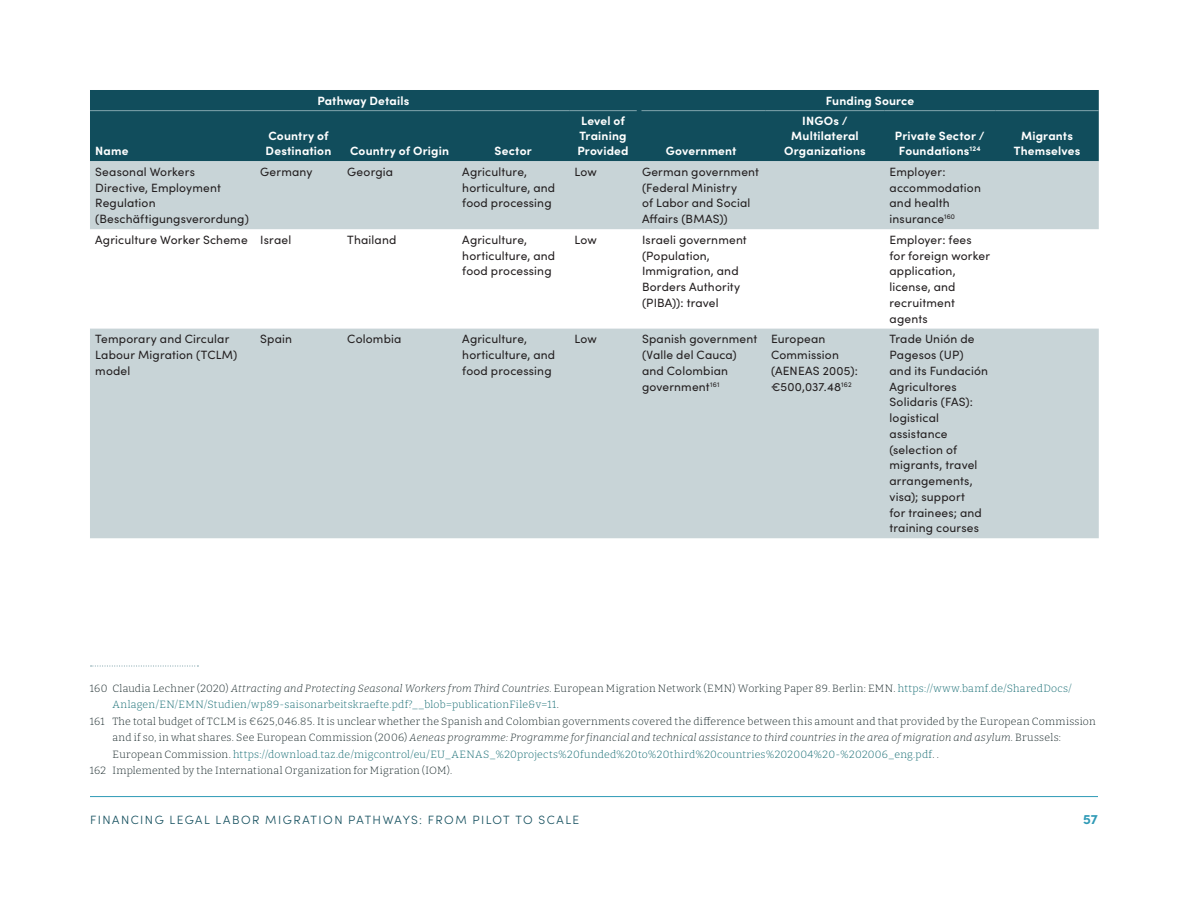
<style>
.page{position:relative;width:1188px;height:918px;background:#fff}
.page>*{position:absolute;margin:0;border:0;box-sizing:border-box;transform-origin:0 0}
.t1{font:700 13.5px "Sofia Pro";color:#2f9ab6}
._02_Table_text{font:12px/15.8px "Sofia Pro";letter-spacing:.015em;color:#231f20}
._02_Table_column_hea{font:700 12px/15px "Sofia Pro";letter-spacing:.015em;color:#fff;text-align:center}
.t2{font:300 12px "Sofia Pro";letter-spacing:.12em;color:#114d5c}
._01_Footnote_text_3d{font:300 10.5px/16.5px "Bitter";letter-spacing:.02em;color:#162628}
._01_Footnote_text_3d-2{font:300 10.5px/16.5px "Bitter";letter-spacing:.025em;color:#0f686f}
.s1{color:#162628}
.s2{font-style:italic;color:#162628}
.s3{font-style:italic}
.s4{color:#0f686f}
</style>
<div class="page">
<hr style="left:90px;top:796px;width:1008px;height:1px;background:#2f9ab6">
<div style="left:90px;top:90px;width:1009px;height:71px;background:#114d5c"></div>
<svg style="left:90px;top:161px;width:1009px;height:377px;fill:#c8d4d7"></svg>
<hr style="left:90px;top:110px;width:165px;height:1px;background:#82a5ad">
<hr style="left:255px;top:110px;width:87px;height:1px;background:#82a5ad">
<hr style="left:342px;top:110px;width:115px;height:1px;background:#82a5ad">
<hr style="left:457px;top:110px;width:112px;height:1px;background:#82a5ad">
<hr style="left:569px;top:110px;width:68px;height:1px;background:#82a5ad">
<hr style="left:641px;top:110px;width:125px;height:1px;background:#82a5ad">
<hr style="left:766px;top:110px;width:118px;height:1px;background:#82a5ad">
<hr style="left:884px;top:110px;width:111px;height:1px;background:#82a5ad">
<hr style="left:995px;top:110px;width:104px;height:1px;background:#82a5ad">
<svg style="left:91px;top:665px;width:107px;height:2px"></svg>
<p class="_02_Table_column_hea" style="left:95px;top:143px;width:35px">Name</p>
<p class="_02_Table_column_hea" style="left:317px;top:92px;width:94px">Pathway Details</p>
<p class="_02_Table_column_hea" style="left:826px;top:92px;width:90px">Funding Source</p>
<p class="_02_Table_column_hea" style="left:266px;top:128px;width:67px;text-align:left">Country of<br>Destination</p>
<p class="_02_Table_column_hea" style="left:350px;top:143px;width:101px">Country of Origin</p>
<p class="_02_Table_column_hea" style="left:495px;top:143px;width:39px">Sector</p>
<p class="_02_Table_column_hea" style="left:577px;top:113px;width:53px">Level of<br>Training<br>Provided</p>
<p class="_02_Table_column_hea" style="left:666px;top:143px;width:72px">Government</p>
<p class="_02_Table_column_hea" style="left:784px;top:113px;width:83px">INGOs /<br>Multilateral<br>Organizations</p>
<p class="_02_Table_column_hea" style="left:895px;top:128px;width:91px">Private Sector /<br>Foundations<sup>124</sup></p>
<p class="_02_Table_column_hea" style="left:1014px;top:128px;width:68px">Migrants<br>Themselves</p>
<p class="_02_Table_text" style="left:95px;top:163px;width:155px">Seasonal Workers<br>Directive, Employment<br>Regulation (Beschäftigungsverordung)</p>
<p class="_02_Table_text" style="left:260px;top:163px;width:54px">Germany</p>
<p class="_02_Table_text" style="left:347px;top:163px;width:47px">Georgia</p>
<p class="_02_Table_text" style="left:462px;top:163px;width:94px">Agriculture, horticulture, and food processing</p>
<p class="_02_Table_text" style="left:575px;top:163px;width:24px">Low</p>
<p class="_02_Table_text" style="left:642px;top:163px;width:119px">German government (Federal Ministry<br>of Labor and Social<br>Affairs (BMAS))</p>
<p class="_02_Table_text" style="left:890px;top:163px;width:93px">Employer: accommodation and health insurance<sup>160</sup></p>
<p class="_02_Table_text" style="left:95px;top:231px;width:154px">Agriculture Worker Scheme</p>
<p class="_02_Table_text" style="left:260px;top:231px;width:33px">Israel</p>
<p class="_02_Table_text" style="left:347px;top:231px;width:51px">Thailand</p>
<p class="_02_Table_text" style="left:462px;top:231px;width:94px">Agriculture, horticulture, and food processing</p>
<p class="_02_Table_text" style="left:575px;top:231px;width:24px">Low</p>
<p class="_02_Table_text" style="left:642px;top:231px;width:106px">Israeli government (Population,<br>Immigration, and<br>Borders Authority (PIBA)): travel</p>
<p class="_02_Table_text" style="left:890px;top:231px;width:102px">Employer: fees for foreign worker application, license, and recruitment agents</p>
<p class="_02_Table_text" style="left:95px;top:331px;width:143px">Temporary and Circular<br>Labour Migration (TCLM) model</p>
<p class="_02_Table_text" style="left:260px;top:331px;width:33px">Spain</p>
<p class="_02_Table_text" style="left:347px;top:331px;width:56px">Colombia</p>
<p class="_02_Table_text" style="left:462px;top:331px;width:94px">Agriculture, horticulture, and food processing</p>
<p class="_02_Table_text" style="left:575px;top:331px;width:24px">Low</p>
<p class="_02_Table_text" style="left:642px;top:331px;width:117px">Spanish government (Valle del Cauca) and Colombian government<sup>161</sup></p>
<p class="_02_Table_text" style="left:771px;top:331px;width:88px">European<br>Commission (AENEAS 2005): €500,037.48<sup>162</sup></p>
<p class="_02_Table_text" style="left:890px;top:331px;width:100px">Trade Unión de<br>Pagesos (UP) and its Fundación<br>Agricultores<br>Solidaris (FAS): logistical assistance (selection of migrants, travel arrangements, visa); support<br>for trainees; and training courses</p>
<p class="_01_Footnote_text_3d-2" style="left:112px;top:679px;width:961px;text-indent:-22px"><span class="s1">160 Claudia Lechner (2020)</span> <span class="s2">Attracting and Protecting Seasonal Workers from Third Countries.</span> <span class="s1">European Migration Network (EMN) Working Paper 89. Berlin: EMN.</span> https://www.bamf.de/SharedDocs/<br>Anlagen/EN/EMN/Studien/wp89-saisonarbeitskraefte.pdf?__blob=publicationFile&amp;v=11<span class="s1">.</span></p>
<p class="_01_Footnote_text_3d" style="left:112px;top:712px;width:985px;text-indent:-22px">161 The total budget of TCLM is €625,046.85. It is unclear whether the Spanish and Colombian governments covered the difference between this amount and that provided by the European Commission and if so, in what shares. See European Commission (2006) <span class="s3">Aeneas programme: Programme for financial and technical assistance to third countries in the area of migration and asylum.</span> Brussels:<br>European Commission. <span class="s4">https://download.taz.de/migcontrol/eu/EU_AENAS_%20projects%20funded%20to%20third%20countries%202004%20-%202006_eng.pdf</span>. .</p>
<p class="_01_Footnote_text_3d" style="left:90px;top:762px;width:364px">162 Implemented by the International Organization for Migration (IOM).</p>
<p class="t2" style="left:90px;top:811px;width:491px">FINANCING LEGAL LABOR MIGRATION PATHWAYS: FROM PILOT TO SCALE</p>
<p class="t1" style="left:1083px;top:809px;width:16px">57</p>
</div>
